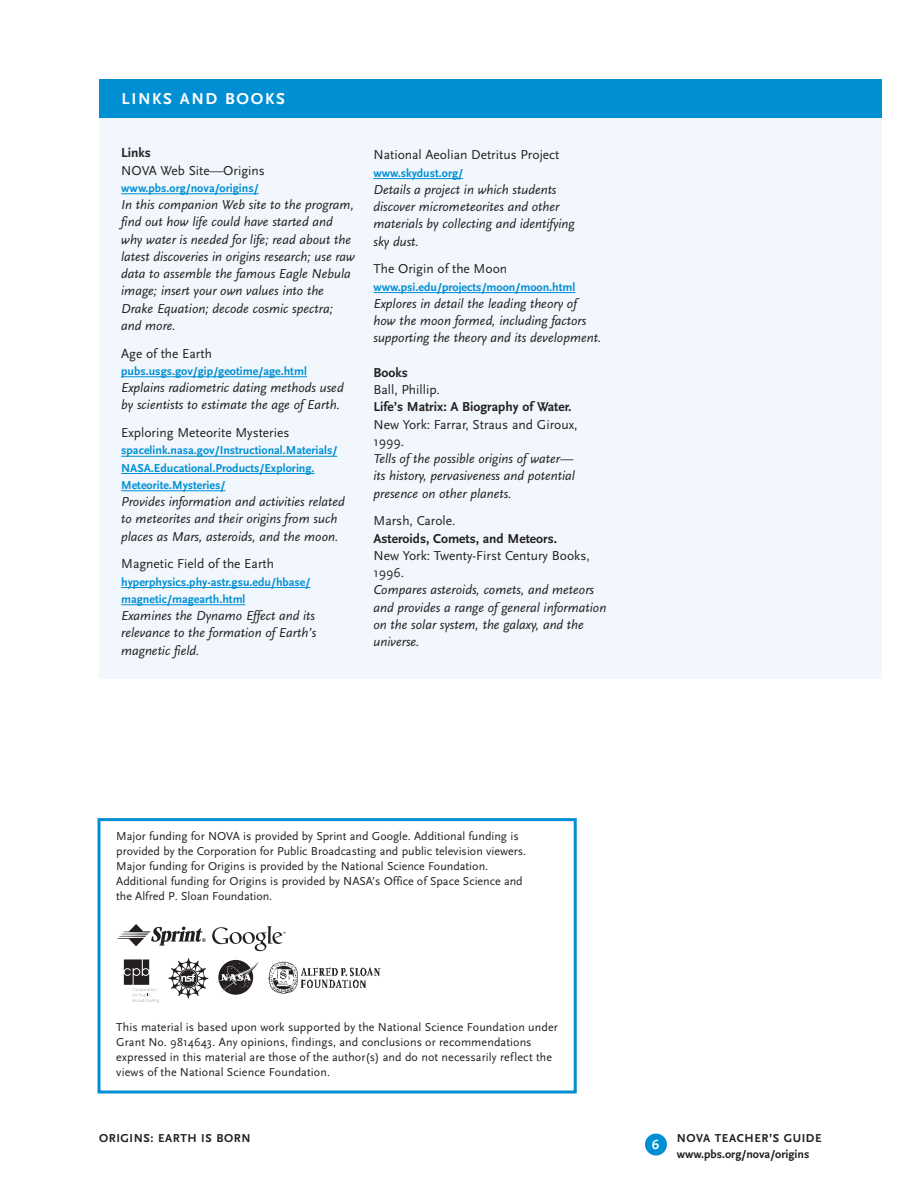
<style>
.page{position:relative;width:918px;height:1188px;background:#fff}
.page>*{position:absolute;margin:0;border:0;box-sizing:border-box;transform-origin:0 0}
.t1{font:700 16.5px "Scala Sans";letter-spacing:.1em;color:#fff}
.t2{font:italic 13.5px/17.2px "Scala Sans";color:#231f20}
.t3{font:13.5px/17.2px "Scala Sans";color:#231f20}
.t4{font:700 13.5px "Scala Sans";color:#231f20}
.t5{font:700 13.5px "Scala Sans";color:#fff}
.t6{font:12px/15px "Scala Sans";color:#231f20}
.t7{font:700 12px/17.2px "Scala Sans";color:#008fd3}
.t8{font:700 12px/16.5px "Scala Sans";color:#231f20}
.t9{font:700 12px "Scala Sans";letter-spacing:.05em;color:#231f20}
.s1{font-size:13.5px;color:#fff}
</style>
<div class="page">
<div style="left:100px;top:108px;width:782px;height:571px;background:#f1f7fc"></div>
<div style="left:100px;top:79px;width:782px;height:39px;background:#008fd3"></div>
<hr style="left:374px;top:178px;width:89px;height:1px;background:#008fd3">
<hr style="left:374px;top:292px;width:201px;height:1px;background:#008fd3">
<hr style="left:121px;top:194px;width:138px;height:1px;background:#008fd3">
<hr style="left:121px;top:377px;width:186px;height:1px;background:#008fd3">
<hr style="left:121px;top:456px;width:216px;height:1px;background:#008fd3">
<hr style="left:121px;top:473px;width:194px;height:1px;background:#008fd3">
<hr style="left:121px;top:491px;width:105px;height:1px;background:#008fd3">
<hr style="left:121px;top:587px;width:189px;height:1px;background:#008fd3">
<hr style="left:121px;top:605px;width:125px;height:1px;background:#008fd3">
<div style="left:645px;top:1134px;width:22px;height:22px;background:#008fd3;border-radius:50%"></div>
<div style="left:98px;top:818px;width:479px;height:276px;border:3px solid #008fd3"></div>
<img style="left:117px;top:925px;width:89px;height:22px">
<svg style="left:124px;top:959px;width:35px;height:44px"></svg>
<img style="left:168px;top:958px;width:41px;height:41px">
<img style="left:268px;top:961px;width:113px;height:33px">
<svg style="left:218px;top:960px;width:35px;height:35px"></svg>
<svg style="left:216px;top:961px;width:42px;height:32px"></svg>
<svg style="left:212px;top:926px;width:74px;height:25px"></svg>
<p class="t1" style="left:122px;top:90px;width:165px">LINKS AND BOOKS</p>
<p class="t4" style="left:121px;top:146px;width:31px">Links</p>
<p class="t3" style="left:121px;top:162px;width:145px">NOVA Web Site—Origins</p>
<p class="t7" style="left:121px;top:180px;width:139px">www.pbs.org/nova/origins/</p>
<p class="t2" style="left:121px;top:196px;width:235px">In this companion Web site to the program, find out how life could have started and why water is needed for life; read about the latest discoveries in origins research; use raw data to assemble the famous Eagle Nebula image; insert your own values into the Drake Equation; decode cosmic spectra; and more.</p>
<p class="t3" style="left:121px;top:345px;width:92px">Age of the Earth</p>
<p class="t7" style="left:121px;top:363px;width:187px">pubs.usgs.gov/gip/geotime/age.html</p>
<p class="t2" style="left:121px;top:379px;width:224px">Explains radiometric dating methods used by scientists to estimate the age of Earth.</p>
<p class="t3" style="left:121px;top:424px;width:170px">Exploring Meteorite Mysteries</p>
<p class="t7" style="left:121px;top:442px;width:218px">spacelink.nasa.gov/Instructional.Materials/<br>NASA.Educational.Products/Exploring.<br>Meteorite.Mysteries/</p>
<p class="t2" style="left:121px;top:493px;width:225px">Provides information and activities related to meteorites and their origins from such places as Mars, asteroids, and the moon.</p>
<p class="t3" style="left:121px;top:556px;width:154px">Magnetic Field of the Earth</p>
<p class="t7" style="left:121px;top:573px;width:191px">hyperphysics.phy-astr.gsu.edu/hbase/ magnetic/magearth.html</p>
<p class="t2" style="left:121px;top:607px;width:197px;text-align:justify">Examines the Dynamo Effect and its relevance to the formation of Earth’s magnetic field.</p>
<p class="t3" style="left:374px;top:147px;width:187px">National Aeolian Detritus Project</p>
<p class="t7" style="left:374px;top:164px;width:91px">www.skydust.org/</p>
<p class="t2" style="left:373px;top:181px;width:203px">Details a project in which students discover micrometeorites and other materials by collecting and identifying sky dust.</p>
<p class="t3" style="left:373px;top:261px;width:135px">The Origin of the Moon</p>
<p class="t7" style="left:374px;top:278px;width:203px">www.psi.edu/projects/moon/moon.html</p>
<p class="t2" style="left:374px;top:295px;width:229px">Explores in detail the leading theory of how the moon formed, including factors supporting the theory and its development.</p>
<p class="t4" style="left:374px;top:365px;width:36px">Books</p>
<p class="t3" style="left:374px;top:381px;width:68px">Ball, Phillip.</p>
<p class="t4" style="left:374px;top:400px;width:200px">Life’s Matrix: A Biography of Water.</p>
<p class="t3" style="left:374px;top:416px;width:206px">New York: Farrar, Straus and Giroux,<br>1999.</p>
<p class="t2" style="left:373px;top:450px;width:203px;text-align:justify">Tells of the possible origins of water— its history, pervasiveness and potential presence on other planets.</p>
<p class="t3" style="left:373px;top:513px;width:84px">Marsh, Carole.</p>
<p class="t4" style="left:373px;top:531px;width:185px">Asteroids, Comets, and Meteors.</p>
<p class="t3" style="left:373px;top:547px;width:218px">New York: Twenty-First Century Books,<br>1996.</p>
<p class="t2" style="left:374px;top:582px;width:234px">Compares asteroids, comets, and meteors and provides a range of general information on the solar system, the galaxy, and the universe.</p>
<p class="t6" style="left:116px;top:829px;width:412px">Major funding for NOVA is provided by Sprint and Google. Additional funding is provided by the Corporation for Public Broadcasting and public television viewers.<br>Major funding for Origins is provided by the National Science Foundation.<br>Additional funding for Origins is provided by NASA’s Office of Space Science and the Alfred P. Sloan Foundation.</p>
<p class="t6" style="left:116px;top:1020px;width:443px">This material is based upon work supported by the National Science Foundation under Grant No. 9814643. Any opinions, findings, and conclusions or recommendations expressed in this material are those of the author(s) and do not necessarily reflect the views of the National Science Foundation.</p>
<p class="t9" style="left:99px;top:1131px;width:153px">ORIGINS: EARTH IS BORN</p>
<p class="t8" style="left:677px;top:1130px;width:146px;text-indent:-24px"><span class="s1">6</span> NOVA TEACHER’S GUIDE www.pbs.org/nova/origins</p>
<p class="t5" style="left:652px;top:1137px;width:9px">6</p>
</div>
